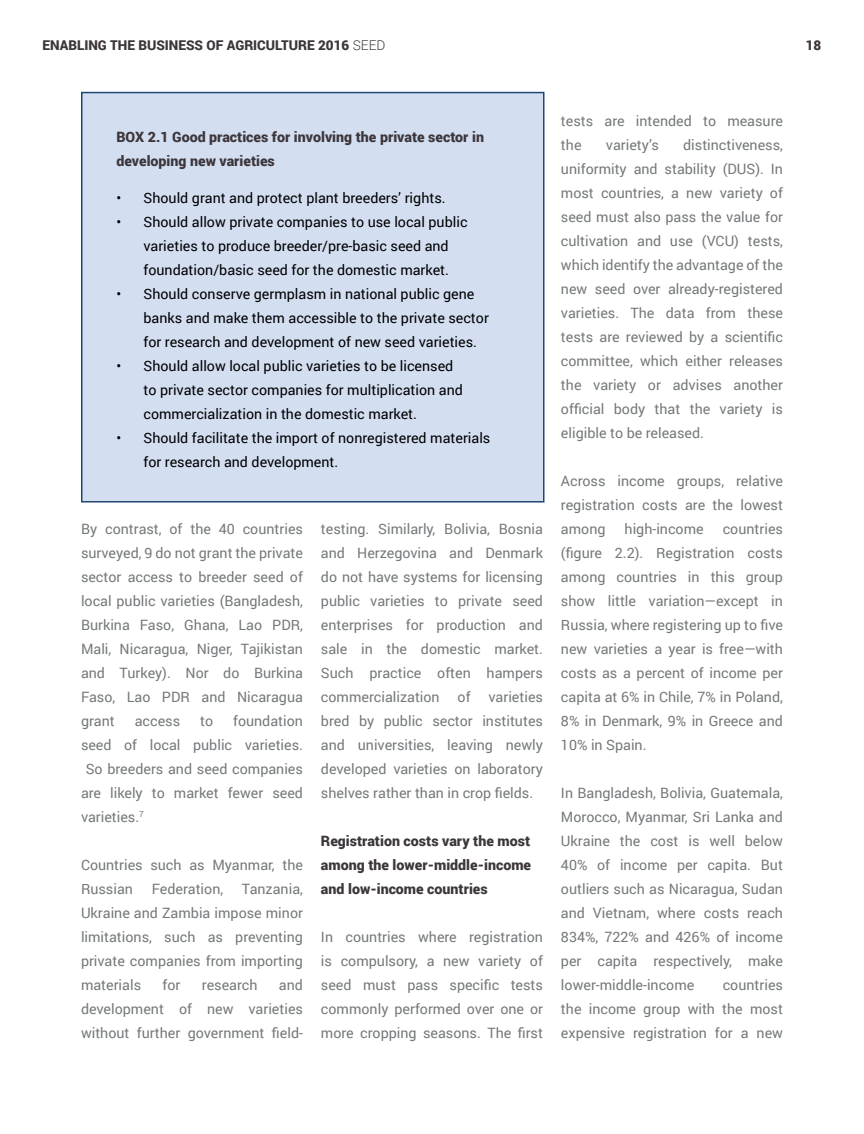
<style>
.page{position:relative;width:864px;height:1134px;background:#fff}
.page>*{position:absolute;margin:0;border:0;box-sizing:border-box;transform-origin:0 0}
.t1{font:14.25px/24px "Roboto";color:#75797b;text-align:justify}
.t2{font:14.25px/24px "Roboto";color:#000001}
.t3{font:900 14.25px/24px "Roboto";color:#3d363b;text-align:justify}
.t4{font:900 13.5px "Roboto";color:#3d363b}
.s1{font-weight:300}
</style>
<div class="page">
<div style="left:82px;top:93px;width:462px;height:409px;background:#d3dff1"></div>
<div style="left:81px;top:92px;width:463px;height:411px;border:2px solid #1e4773"></div>
<p class="t4" style="left:43px;top:36px;width:344px">ENABLING THE BUSINESS OF AGRICULTURE 2016 <span class="s1">SEED</span></p>
<p class="t4" style="left:806px;top:36px;width:17px">18</p>
<p class="t3" style="left:117px;top:125px;width:369px">BOX 2.1 Good practices for involving the private sector in developing new varieties</p>
<p class="t2" style="left:117px;top:185px;width:331px">• Should grant and protect plant breeders’ rights.</p>
<p class="t2" style="left:117px;top:209px;width:353px;text-align:center">• Should allow private companies to use local public varieties to produce breeder/pre-basic seed and foundation/basic seed for the domestic market.</p>
<p class="t2" style="left:144px;top:281px;width:347px;text-indent:-27px">• Should conserve germplasm in national public gene banks and make them accessible to the private sector for research and development of new seed varieties.</p>
<p class="t2" style="left:144px;top:353px;width:321px;text-indent:-27px">• Should allow local public varieties to be licensed to private sector companies for multiplication and commercialization in the domestic market.</p>
<p class="t2" style="left:144px;top:425px;width:348px;text-indent:-27px">• Should facilitate the import of nonregistered materials for research and development.</p>
<p class="t1" style="left:81px;top:516px;width:224px">By contrast, of the 40 countries surveyed, 9 do not grant the private sector access to breeder seed of local public varieties (Bangladesh, Burkina Faso, Ghana, Lao PDR, Mali, Nicaragua, Niger, Tajikistan and Turkey). Nor do Burkina Faso, Lao PDR and Nicaragua grant</p>
<p class="t1" style="left:135px;top:708px;width:47px">access</p>
<p class="t1" style="left:200px;top:708px;width:15px">to</p>
<p class="t1" style="left:233px;top:708px;width:71px">foundation</p>
<p class="t1" style="left:81px;top:732px;width:224px">seed of local public varieties.</p>
<p class="t1" style="left:86px;top:756px;width:219px">So breeders and seed companies</p>
<p class="t1" style="left:81px;top:780px;width:224px">are likely to market fewer seed</p>
<p class="t1" style="left:81px;top:804px;width:64px">varieties.<sup>7</sup></p>
<p class="t1" style="left:81px;top:852px;width:224px">Countries such as Myanmar, the<br>Russian</p>
<p class="t1" style="left:81px;top:876px;width:223px;text-indent:161px">Tanzania, Ukraine and Zambia impose minor limitations, such as preventing private companies from importing materials</p>
<p class="t1" style="left:152px;top:876px;width:73px">Federation,</p>
<p class="t1" style="left:163px;top:972px;width:19px">for</p>
<p class="t1" style="left:202px;top:972px;width:57px">research</p>
<p class="t1" style="left:81px;top:972px;width:224px;text-indent:198px">and development of new varieties without further government field-</p>
<p class="t1" style="left:321px;top:516px;width:224px">testing. Similarly, Bolivia, Bosnia and Herzegovina and Denmark do not have systems for licensing public varieties to private seed enterprises for production and sale in the domestic market.<br>Such practice often hampers commercialization</p>
<p class="t1" style="left:458px;top:684px;width:15px">of</p>
<p class="t1" style="left:321px;top:684px;width:224px;text-indent:168px">varieties bred by public sector institutes and universities, leaving newly developed varieties on laboratory shelves rather than in crop fields.</p>
<p class="t3" style="left:321px;top:828px;width:212px">Registration costs vary the most among the lower-middle-income and low-income countries</p>
<p class="t1" style="left:321px;top:924px;width:224px">In countries where registration is compulsory, a new variety of seed must pass specific tests commonly performed over one or more cropping seasons. The first</p>
<p class="t1" style="left:561px;top:108px;width:224px">tests are intended to measure the</p>
<p class="t1" style="left:561px;top:132px;width:224px;text-indent:122px">distinctiveness, uniformity and stability (DUS). In most countries, a new variety of seed must also pass the value for cultivation and use (VCU) tests, which identify the advantage of the new seed over already-registered varieties. The data from these tests are reviewed by a scientific committee, which either releases the variety or advises another official body that the variety is eligible to be released.</p>
<p class="t1" style="left:561px;top:468px;width:224px">Across income groups, relative registration costs are the lowest among</p>
<p class="t1" style="left:606px;top:132px;width:54px">variety’s</p>
<p class="t1" style="left:561px;top:516px;width:224px;text-indent:162px">countries (figure 2.2). Registration costs among countries in this group show little variation—except in Russia, where registering up to five new varieties a year is free—with costs as a percent of income per capita at 6% in Chile, 7% in Poland, 8% in Denmark, 9% in Greece and 10% in Spain.</p>
<p class="t1" style="left:561px;top:780px;width:224px">In Bangladesh, Bolivia, Guatemala, Morocco, Myanmar, Sri Lanka and Ukraine the cost is well below 40% of income per capita. But outliers such as Nicaragua, Sudan and Vietnam, where costs reach 834%, 722% and 426% of income per capita respectively, make lower-middle-income</p>
<p class="t1" style="left:625px;top:516px;width:81px">high-income</p>
<p class="t1" style="left:561px;top:972px;width:224px;text-indent:162px">countries the income group with the most expensive registration for a new</p>
</div>
